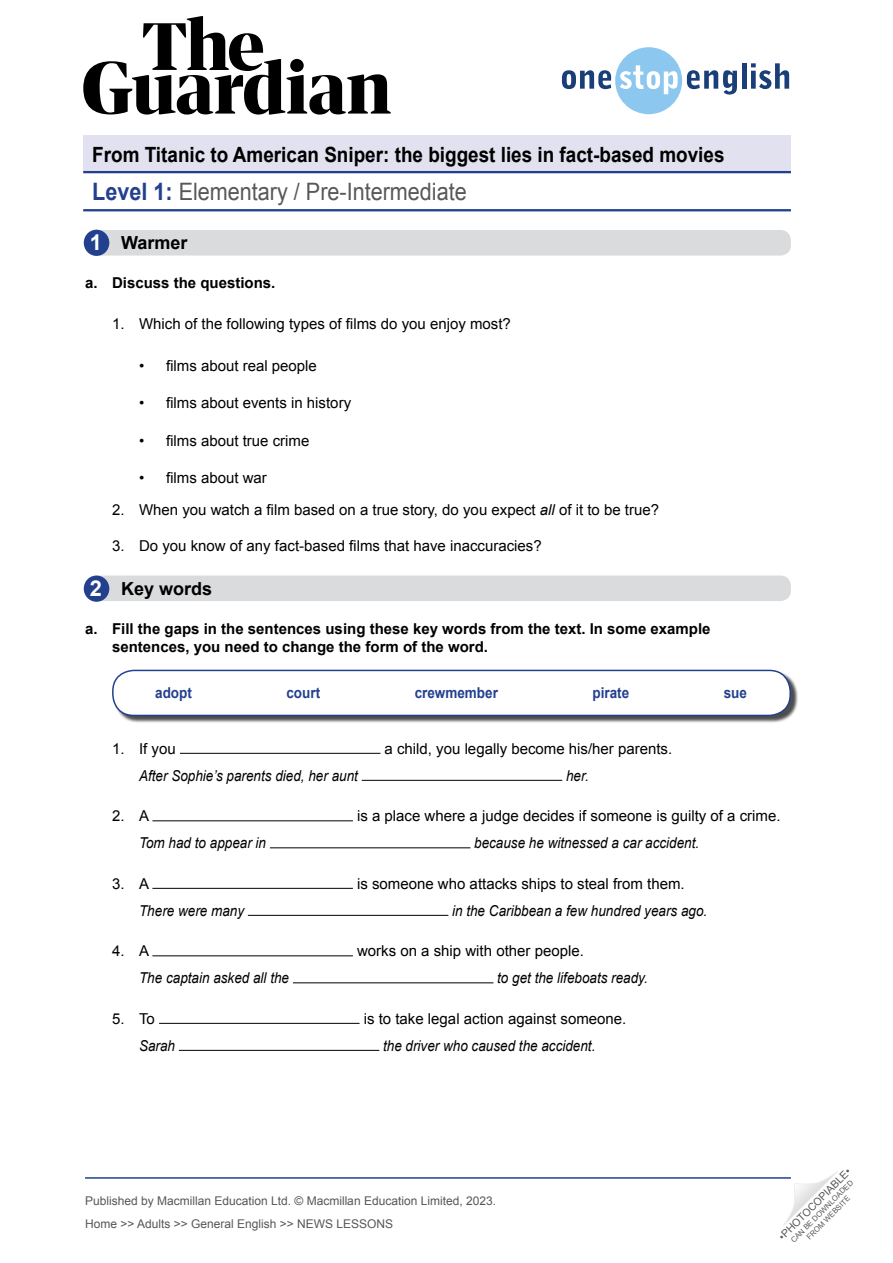
<style>
.page{position:relative;width:893px;height:1263px;background:#fff}
.page>*{position:absolute;margin:0;border:0;box-sizing:border-box;transform-origin:0 0}
.t1{font:24px "Arial";color:#58585a;scale:.9 1}
.WS__Exercise_title{font:700 21.9px "Arial";color:#fff}
.t2{font:700 21px "Arial";color:#000;scale:.9 1}
.WS__Exercise_title-2{font:700 18px "Arial";color:#000}
.WS__Body_text_number{font:15px "Arial";color:#000}
.t3{font:italic 15px "Arial";color:#000;scale:.9 1}
.t4{font:700 15px/18px "Arial";color:#000}
.TN__Body_text{font:700 15px "Arial";color:#23408f;scale:.9 1}
.t5{font:12px/23px "Arial";color:#575756}
.t6{font:10.5px "Arial";color:#575756}
.t7{font:7.5px/9px "Arial";color:#575756;text-align:center}
.s1{font-weight:700;color:#23408f}
.s2{font-style:italic}
</style>
<div class="page">
<svg style="left:783px;top:1171px;width:55px;height:55px"></svg>
<svg style="left:83px;top:16px;width:308px;height:99px"></svg>
<svg style="left:562px;top:47px;width:175px;height:67px"></svg>
<hr style="left:742px;top:63px;width:4px;height:26px;background:#1a3e78">
<svg style="left:751px;top:63px;width:38px;height:26px"></svg>
<hr style="left:85px;top:1177px;width:706px;height:2px;background:#23408f">
<div style="left:83px;top:136px;width:708px;height:37px;background:#e1e1ef"></div>
<hr style="left:83px;top:171px;width:708px;height:2px;background:#23408f">
<hr style="left:83px;top:209px;width:708px;height:2px;background:#23408f">
<div style="left:85px;top:230px;width:706px;height:26px;background:#dadbdc;border-radius:10px"></div>
<div style="left:84px;top:230px;width:25px;height:26px;background:#23408f;border-radius:50%"></div>
<div style="left:85px;top:575px;width:706px;height:26px;background:#dadbdc;border-radius:10px"></div>
<div style="left:84px;top:575px;width:25px;height:27px;background:#23408f;border-radius:50%"></div>
<div style="left:114px;top:671px;width:684px;height:53px;background:#000;opacity:.7"></div>
<div style="left:113px;top:670px;width:677px;height:45px;background:#fff;border-radius:21px"></div>
<div style="left:112px;top:670px;width:679px;height:46px;border:2px solid #23408f;border-radius:21px"></div>
<hr style="left:180px;top:753px;width:200px;height:1px;background:#000">
<hr style="left:362px;top:780px;width:200px;height:1px;background:#000">
<hr style="left:152px;top:820px;width:201px;height:1px;background:#000">
<hr style="left:270px;top:847px;width:200px;height:1px;background:#000">
<hr style="left:152px;top:888px;width:201px;height:1px;background:#000">
<hr style="left:248px;top:915px;width:200px;height:1px;background:#000">
<hr style="left:152px;top:955px;width:201px;height:1px;background:#000">
<hr style="left:293px;top:982px;width:200px;height:1px;background:#000">
<hr style="left:159px;top:1023px;width:201px;height:1px;background:#000">
<hr style="left:179px;top:1050px;width:200px;height:1px;background:#000">
<h3 class="t2" style="left:92px;top:141px;width:704px">From Titanic to American Sniper: the biggest lies in fact-based movies</h3>
<h1 class="t1" style="left:92px;top:176px;width:418px"><span class="s1">Level 1:</span> Elementary / Pre-Intermediate</h1>
<p class="WS__Exercise_title" style="left:90px;top:228px;width:14px">1</p>
<p class="WS__Exercise_title-2" style="left:121px;top:231px;width:68px">Warmer</p>
<p class="t4" style="left:85px;top:274px;width:192px">a. Discuss the questions.</p>
<p class="WS__Body_text_number" style="left:112px;top:313px;width:400px">1. Which of the following types of films do you enjoy most?</p>
<p class="WS__Body_text_number" style="left:139px;top:355px;width:179px">• films about real people</p>
<p class="WS__Body_text_number" style="left:139px;top:393px;width:214px">• films about events in history</p>
<p class="WS__Body_text_number" style="left:139px;top:430px;width:172px">• films about true crime</p>
<p class="WS__Body_text_number" style="left:139px;top:468px;width:129px">• films about war</p>
<p class="WS__Body_text_number" style="left:112px;top:499px;width:549px">2. When you watch a film based on a true story, do you expect <span class="s2">all</span> of it to be true?</p>
<p class="WS__Body_text_number" style="left:112px;top:535px;width:431px">3. Do you know of any fact-based films that have inaccuracies?</p>
<p class="WS__Exercise_title-2" style="left:121px;top:576px;width:93px">Key words</p>
<p class="t4" style="left:112px;top:620px;width:600px;text-indent:-27px">a. Fill the gaps in the sentences using these key words from the text. In some example sentences, you need to change the form of the word.</p>
<p class="TN__Body_text" style="left:155px;top:683px;width:42px">adopt</p>
<p class="TN__Body_text" style="left:286px;top:683px;width:39px">court</p>
<p class="TN__Body_text" style="left:415px;top:683px;width:94px">crewmember</p>
<p class="TN__Body_text" style="left:592px;top:683px;width:42px">pirate</p>
<p class="TN__Body_text" style="left:724px;top:683px;width:27px">sue</p>
<p class="WS__Exercise_title" style="left:90px;top:574px;width:14px">2</p>
<p class="WS__Body_text_number" style="left:112px;top:739px;width:65px">1. If you</p>
<p class="WS__Body_text_number" style="left:385px;top:739px;width:289px">a child, you legally become his/her parents.</p>
<p class="t3" style="left:139px;top:766px;width:245px">After Sophie’s parents died, her aunt</p>
<p class="t3" style="left:566px;top:766px;width:27px">her.</p>
<p class="WS__Body_text_number" style="left:112px;top:806px;width:39px">2. A</p>
<p class="WS__Body_text_number" style="left:357px;top:806px;width:425px">is a place where a judge decides if someone is guilty of a crime.</p>
<p class="t3" style="left:139px;top:833px;width:143px">Tom had to appear in</p>
<p class="t3" style="left:474px;top:833px;width:252px">because he witnessed a car accident.</p>
<p class="WS__Body_text_number" style="left:112px;top:874px;width:39px">3. A</p>
<p class="WS__Body_text_number" style="left:357px;top:874px;width:329px">is someone who attacks ships to steal from them.</p>
<p class="t3" style="left:139px;top:901px;width:118px">There were many</p>
<p class="t3" style="left:452px;top:901px;width:285px">in the Caribbean a few hundred years ago.</p>
<p class="WS__Body_text_number" style="left:112px;top:941px;width:39px">4. A</p>
<p class="WS__Body_text_number" style="left:357px;top:941px;width:228px">works on a ship with other people.</p>
<p class="t3" style="left:139px;top:968px;width:168px">The captain asked all the</p>
<p class="t3" style="left:497px;top:968px;width:169px">to get the lifeboats ready.</p>
<p class="WS__Body_text_number" style="left:112px;top:1009px;width:44px">5. To</p>
<p class="WS__Body_text_number" style="left:364px;top:1009px;width:264px">is to take legal action against someone.</p>
<p class="t3" style="left:139px;top:1036px;width:42px">Sarah</p>
<p class="t3" style="left:383px;top:1036px;width:237px">the driver who caused the accident.</p>
<p class="t5" style="left:85px;top:1189px;width:413px">Published by Macmillan Education Ltd. © Macmillan Education Limited, 2023.<br>Home &gt;&gt; Adults &gt;&gt; General English &gt;&gt; NEWS LESSONS</p>
<p class="t6" style="left:776px;top:1233px;width:99px;rotate:-45deg">•PHOTOCOPIABLE•</p>
<p class="t7" style="left:789px;top:1238px;width:86px;rotate:-45deg">CAN BE DOWNLOADED<br>FROM WEBSITE</p>
</div>
